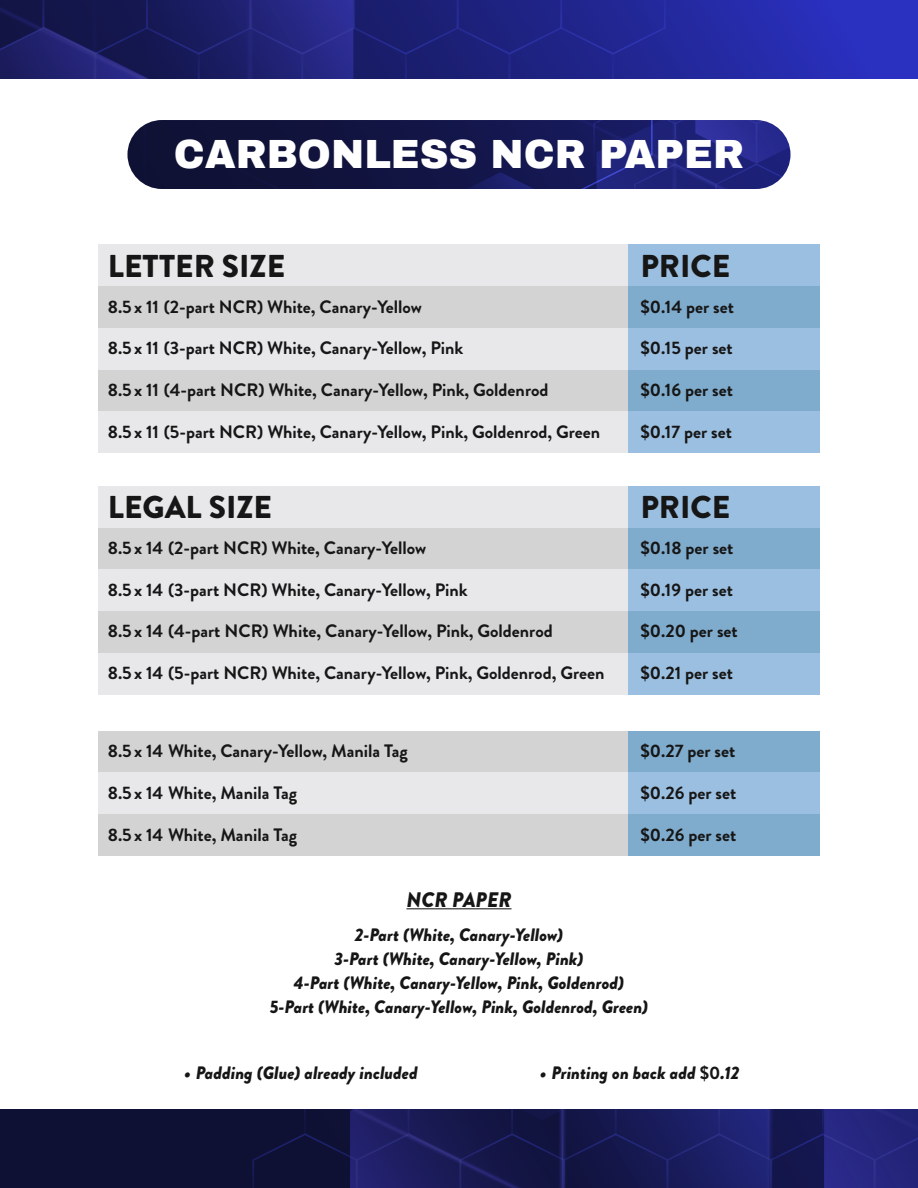
<style>
.page{position:relative;width:918px;height:1188px;background:#fff}
.page>*{position:absolute;margin:0;border:0;box-sizing:border-box;transform-origin:0 0}
.t1{font:900 39.9px "Archivo";color:#fff}
.t2{font:900 31.65px "Brandon Grotesque";color:#161616}
.t3{font:italic 900 21px "Brandon Grotesque";color:#161616}
.t4{font:700 18px "Brandon Grotesque";color:#161616}
.t5{font:italic 900 18px/24px "Brandon Grotesque";color:#161616;text-align:center}
.s1{font-weight:700;font-style:normal}
</style>
<div class="page">
<svg style="left:0;top:1109px;width:918px;height:79px"></svg>
<svg style="left:680px;top:0;width:238px;height:79px"></svg>
<svg style="left:0;top:0;width:680px;height:79px"></svg>
<div style="left:127px;top:120px;width:664px;height:69px;background:#0f1136;border-radius:34px"></div>
<svg style="left:141px;top:123px;width:7px;height:63px"></svg>
<svg style="left:253px;top:120px;width:538px;height:69px"></svg>
<div style="left:99px;top:286px;width:529px;height:42px;background:#d3d3d3"></div>
<div style="left:99px;top:328px;width:529px;height:42px;background:#e8e8ea"></div>
<div style="left:99px;top:370px;width:529px;height:42px;background:#d3d3d3"></div>
<div style="left:99px;top:412px;width:529px;height:41px;background:#e8e8ea"></div>
<div style="left:628px;top:286px;width:191px;height:42px;background:#7fabcc"></div>
<div style="left:99px;top:245px;width:529px;height:41px;background:#e8e8ea"></div>
<div style="left:628px;top:245px;width:191px;height:41px;background:#9bbfe0"></div>
<div style="left:628px;top:328px;width:191px;height:42px;background:#9bbfe0"></div>
<div style="left:628px;top:370px;width:191px;height:42px;background:#7fabcc"></div>
<div style="left:628px;top:412px;width:191px;height:41px;background:#9bbfe0"></div>
<div style="left:99px;top:527px;width:529px;height:42px;background:#d3d3d3"></div>
<div style="left:99px;top:569px;width:529px;height:42px;background:#e8e8ea"></div>
<div style="left:99px;top:611px;width:529px;height:42px;background:#d3d3d3"></div>
<div style="left:99px;top:653px;width:529px;height:41px;background:#e8e8ea"></div>
<div style="left:628px;top:527px;width:191px;height:42px;background:#7fabcc"></div>
<div style="left:99px;top:486px;width:529px;height:41px;background:#e8e8ea"></div>
<div style="left:628px;top:486px;width:191px;height:41px;background:#9bbfe0"></div>
<div style="left:628px;top:569px;width:191px;height:42px;background:#9bbfe0"></div>
<div style="left:628px;top:611px;width:191px;height:42px;background:#7fabcc"></div>
<div style="left:628px;top:653px;width:191px;height:41px;background:#9bbfe0"></div>
<div style="left:99px;top:731px;width:529px;height:41px;background:#d3d3d3"></div>
<div style="left:99px;top:772px;width:529px;height:42px;background:#e8e8ea"></div>
<div style="left:99px;top:814px;width:529px;height:42px;background:#d3d3d3"></div>
<div style="left:628px;top:731px;width:191px;height:41px;background:#7fabcc"></div>
<div style="left:628px;top:772px;width:191px;height:42px;background:#9bbfe0"></div>
<div style="left:628px;top:814px;width:191px;height:42px;background:#7fabcc"></div>
<hr style="left:406px;top:908px;width:106px;height:1px;background:#161616">
<h1 class="t1" style="left:174px;top:130px;width:572px">CARBONLESS NCR PAPER</h1>
<h2 class="t2" style="left:108px;top:244px;width:179px">LETTER SIZE</h2>
<h2 class="t2" style="left:640px;top:244px;width:91px">PRICE</h2>
<p class="t4" style="left:640px;top:294px;width:95px">$0.14 per set</p>
<p class="t4" style="left:640px;top:336px;width:94px">$0.15 per set</p>
<p class="t4" style="left:640px;top:377px;width:94px">$0.16 per set</p>
<p class="t4" style="left:640px;top:419px;width:93px">$0.17 per set</p>
<p class="t4" style="left:108px;top:294px;width:316px">8.5x 11 (2-part NCR) White, Canary-Yellow</p>
<p class="t4" style="left:108px;top:336px;width:357px">8.5x 11 (3-part NCR) White, Canary-Yellow, Pink</p>
<p class="t4" style="left:108px;top:377px;width:442px">8.5x 11 (4-part NCR) White, Canary-Yellow, Pink, Goldenrod</p>
<p class="t4" style="left:108px;top:419px;width:494px">8.5x 11 (5-part NCR) White, Canary-Yellow, Pink, Goldenrod, Green</p>
<h2 class="t2" style="left:108px;top:485px;width:166px">LEGAL SIZE</h2>
<h2 class="t2" style="left:640px;top:485px;width:91px">PRICE</h2>
<p class="t4" style="left:640px;top:535px;width:95px">$0.18 per set</p>
<p class="t4" style="left:640px;top:577px;width:94px">$0.19 per set</p>
<p class="t4" style="left:640px;top:618px;width:99px">$0.20 per set</p>
<p class="t4" style="left:640px;top:660px;width:94px">$0.21 per set</p>
<p class="t4" style="left:108px;top:535px;width:320px">8.5x 14 (2-part NCR) White, Canary-Yellow</p>
<p class="t4" style="left:108px;top:577px;width:361px">8.5x 14 (3-part NCR) White, Canary-Yellow, Pink</p>
<p class="t4" style="left:108px;top:618px;width:446px">8.5x 14 (4-part NCR) White, Canary-Yellow, Pink, Goldenrod</p>
<p class="t4" style="left:108px;top:660px;width:498px">8.5x 14 (5-part NCR) White, Canary-Yellow, Pink, Goldenrod, Green</p>
<p class="t4" style="left:108px;top:738px;width:302px">8.5x 14 White, Canary-Yellow, Manila Tag</p>
<p class="t4" style="left:108px;top:780px;width:191px">8.5x 14 White, Manila Tag</p>
<p class="t4" style="left:108px;top:822px;width:191px">8.5x 14 White, Manila Tag</p>
<p class="t4" style="left:640px;top:738px;width:96px">$0.27 per set</p>
<p class="t4" style="left:640px;top:780px;width:97px">$0.26 per set</p>
<p class="t4" style="left:640px;top:822px;width:97px">$0.26 per set</p>
<p class="t3" style="left:406px;top:884px;width:107px">NCR PAPER</p>
<p class="t5" style="left:270px;top:923px;width:380px">2-Part (White, Canary-Yellow)<br>3-Part (White, Canary-Yellow, Pink)<br>4-Part (White, Canary-Yellow, Pink, Goldenrod)<br>5-Part (White, Canary-Yellow, Pink, Goldenrod, Green)</p>
<p class="t5" style="left:185px;top:1060px;width:234px">• Padding (Glue) already included</p>
<p class="t5" style="left:541px;top:1060px;width:200px">• Printing on back add <span class="s1">$0</span>.12</p>
</div>
